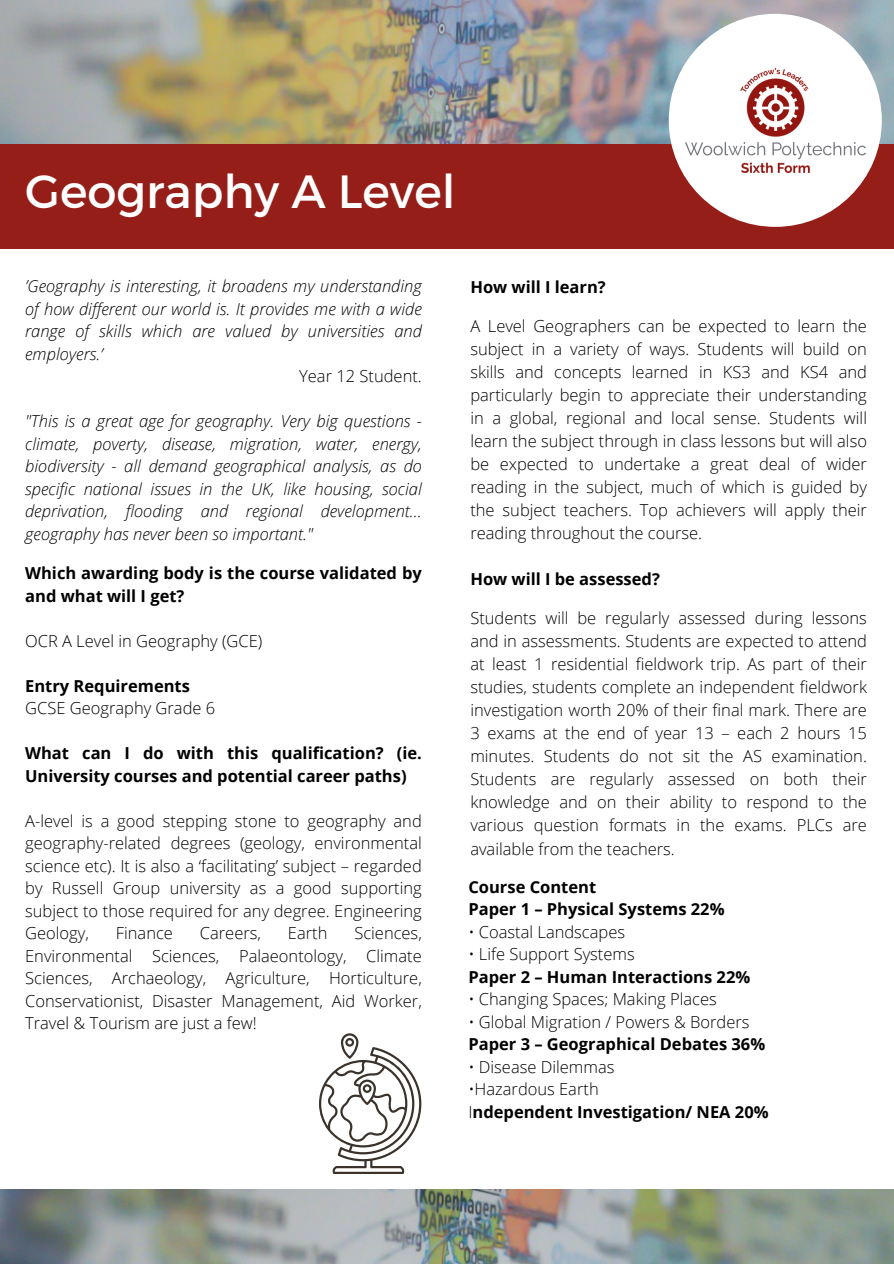
<style>
.page{position:relative;width:894px;height:1264px;background:#fff}
.page>*{position:absolute;margin:0;border:0;box-sizing:border-box;transform-origin:0 0}
.t1{font:46.5px "Montserrat";color:#fff}
.t2{font:300 16.5px/23px "Open Sans";color:#000;text-align:justify}
.t3{font:italic 300 16.5px/22.5px "Open Sans";color:#000;text-align:justify}
.t4{font:700 16.5px/22.5px "Open Sans";color:#000}
.s1{font-weight:300}
</style>
<div class="page">
<img style="left:0;top:0;width:893px;height:144px">
<div style="left:0;top:144px;width:893px;height:104px;background:#961e18"></div>
<div style="left:668px;top:14px;width:213px;height:213px;background:#fff;border-radius:50%"></div>
<img style="left:685px;top:69px;width:180px;height:103px">
<img style="left:0;top:1189px;width:893px;height:74px">
<svg style="left:319px;top:1033px;width:102px;height:140px"></svg>
<p class="t1" style="left:25px;top:161px;width:431px">Geography A Level</p>
<p class="t3" style="left:25px;top:274px;width:398px">’Geography is interesting, it broadens my understanding of how different our world is. It provides me with a wide range of skills which are valued by universities and employers.’</p>
<p class="t2" style="left:299px;top:364px;width:124px">Year 12 Student.</p>
<p class="t3" style="left:25px;top:409px;width:398px">"This is a great age for geography. Very big questions - climate, poverty, disease, migration, water, energy, biodiversity - all demand geographical analysis, as do specific national issues in the UK, like housing, social deprivation, flooding and regional development… geography has never been so important."</p>
<p class="t4" style="left:25px;top:561px;width:398px">Which awarding body is the course validated by and what will I get?</p>
<p class="t2" style="left:25px;top:628px;width:238px">OCR A Level in Geography (GCE)</p>
<p class="t4" style="left:25px;top:674px;width:166px">Entry Requirements</p>
<p class="t2" style="left:25px;top:696px;width:191px">GCSE Geography Grade 6</p>
<p class="t4" style="left:25px;top:741px;width:398px">What can I do with this qualification? (ie.<br>University courses and potential career paths)</p>
<p class="t2" style="left:25px;top:809px;width:398px;line-height:22.5px">A-level is a good stepping stone to geography and geography-related degrees (geology, environmental science etc). It is also a ‘facilitating’ subject – regarded by Russell Group university as a good supporting subject to those required for any degree. Engineering Geology,</p>
<p class="t2" style="left:116px;top:921px;width:59px">Finance</p>
<p class="t2" style="left:200px;top:921px;width:63px">Careers,</p>
<p class="t2" style="left:288px;top:921px;width:41px">Earth</p>
<p class="t2" style="left:25px;top:921px;width:398px;line-height:22.5px;text-indent:329px">Sciences, Environmental Sciences, Palaeontology, Climate Sciences, Archaeology, Agriculture, Horticulture, Conservationist, Disaster Management, Aid Worker, Travel &amp; Tourism are just a few!</p>
<p class="t4" style="left:470px;top:275px;width:137px">How will I learn?</p>
<p class="t2" style="left:470px;top:314px;width:398px">A Level Geographers can be expected to learn the subject in a variety of ways. Students will build on skills and concepts learned in KS3 and KS4 and particularly begin to appreciate their understanding in a global, regional and local sense. Students will learn the subject through in class lessons but will also be expected to undertake a great deal of wider reading in the subject, much of which is guided by the subject teachers. Top achievers will apply their reading throughout the course.</p>
<p class="t4" style="left:470px;top:567px;width:191px">How will I be assessed?</p>
<p class="t2" style="left:470px;top:606px;width:398px">Students will be regularly assessed during lessons and in assessments. Students are expected to attend at least 1 residential fieldwork trip. As part of their studies, students complete an independent fieldwork investigation worth 20% of their final mark. There are 3 exams at the end of year 13 – each 2 hours 15 minutes. Students do not sit the AS examination.<br>Students are regularly assessed on both their knowledge and on their ability to respond to the various question formats in the exams. PLCs are available from the teachers.</p>
<p class="t4" style="left:468px;top:875px;width:129px">Course Content</p>
<p class="t4" style="left:468px;top:897px;width:257px">Paper 1 – Physical Systems 22%</p>
<p class="t2" style="left:468px;top:919px;width:158px">• Coastal Landscapes</p>
<p class="t2" style="left:468px;top:942px;width:168px">• Life Support Systems</p>
<p class="t4" style="left:468px;top:965px;width:283px">Paper 2 – Human Interactions 22%</p>
<p class="t2" style="left:468px;top:987px;width:250px">• Changing Spaces; Making Places</p>
<p class="t2" style="left:468px;top:1009px;width:282px">• Global Migration / Powers &amp; Borders</p>
<p class="t4" style="left:468px;top:1032px;width:298px">Paper 3 – Geographical Debates 36%</p>
<p class="t2" style="left:468px;top:1054px;width:147px">• Disease Dilemmas</p>
<p class="t2" style="left:468px;top:1077px;width:132px">•Hazardous Earth</p>
<p class="t4" style="left:468px;top:1100px;width:302px"><span class="s1">I</span>ndependent Investigation/ NEA 20%</p>
</div>
